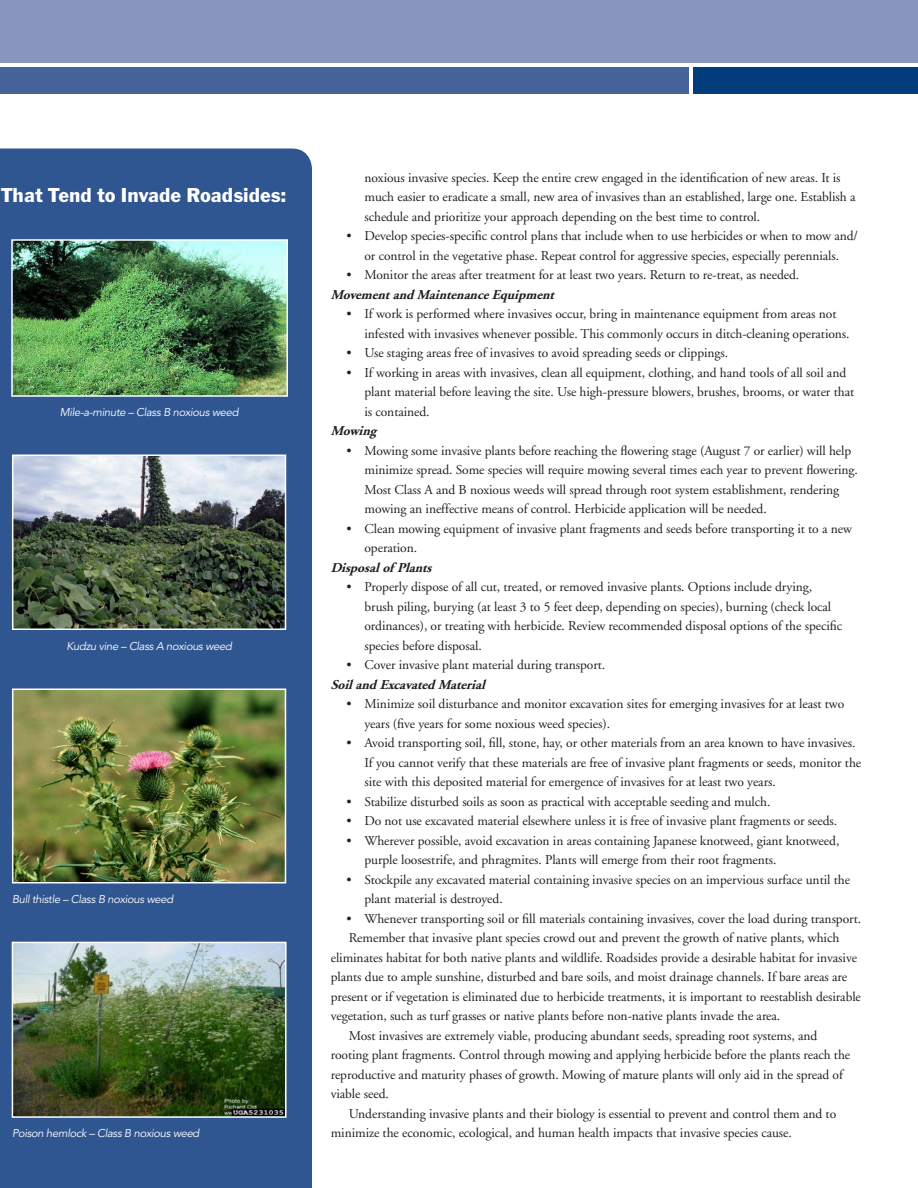
<style>
.page{position:relative;width:918px;height:1188px;background:#fff}
.page>*{position:absolute;margin:0;border:0;box-sizing:border-box;transform-origin:0 0}
.t1{font:21px "Franklin Gothic EF";color:#fff}
._2ND_PARA{font:13.5px/19.5px "Adobe Garamond";letter-spacing:-.005em;color:#231f20}
.SUBHEAD_1{font:italic 700 13.5px "Adobe Garamond";color:#231f20}
.captions{font:italic 11.25px "Avenir";letter-spacing:-.03em;color:#fff}
</style>
<div class="page">
<div style="left:0;top:0;width:918px;height:63px;background:#8696bf"></div>
<div style="left:693px;top:68px;width:225px;height:26px;background:#013d7d"></div>
<div style="left:0;top:68px;width:688px;height:26px;background:#46639a"></div>
<div style="left:0;top:148px;width:312px;height:1040px;background:#305691"></div>
<img style="left:11px;top:454px;width:276px;height:177px">
<img style="left:11px;top:688px;width:276px;height:196px">
<img style="left:11px;top:941px;width:276px;height:178px">
<img style="left:14px;top:242px;width:271px;height:152px">
<div style="left:11px;top:239px;width:277px;height:158px;border:2px solid #fff"></div>
<h1 class="t1" style="left:1px;top:182px;width:286px">That Tend to Invade Roadsides:</h1>
<p class="captions" style="left:60px;top:405px;width:180px">Mile-a-minute – Class B noxious weed</p>
<p class="captions" style="left:66px;top:639px;width:167px">Kudzu vine – Class A noxious weed</p>
<p class="captions" style="left:12px;top:893px;width:163px">Bull thistle – Class B noxious weed</p>
<p class="captions" style="left:12px;top:1127px;width:189px">Poison hemlock – Class B noxious weed</p>
<p class="_2ND_PARA" style="left:364px;top:168px;width:493px">noxious invasive species. Keep the entire crew engaged in the identification of new areas. It is much easier to eradicate a small, new area of invasives than an established, large one. Establish a schedule and prioritize your approach depending on the best time to control.</p>
<p class="_2ND_PARA" style="left:346px;top:226px;width:513px;text-align:center">• Develop species-specific control plans that include when to use herbicides or when to mow and/ or control in the vegetative phase. Repeat control for aggressive species, especially perennials.</p>
<p class="_2ND_PARA" style="left:346px;top:265px;width:454px">• Monitor the areas after treatment for at least two years. Return to re-treat, as needed.</p>
<p class="SUBHEAD_1" style="left:331px;top:287px;width:229px">MovementandMaintenanceEquipment</p>
<p class="_2ND_PARA" style="left:364px;top:304px;width:487px;text-indent:-18px">• If work is performed where invasives occur, bring in maintenance equipment from areas not infested with invasives whenever possible. This commonly occurs in ditch-cleaning operations.</p>
<p class="_2ND_PARA" style="left:346px;top:343px;width:383px">• Use staging areas free of invasives to avoid spreading seeds or clippings.</p>
<p class="_2ND_PARA" style="left:364px;top:363px;width:491px;text-indent:-18px">• If working in areas with invasives, clean all equipment, clothing, and hand tools of all soil and plant material before leaving the site. Use high-pressure blowers, brushes, brooms, or water that is contained.</p>
<p class="SUBHEAD_1" style="left:331px;top:423px;width:51px">Mowing</p>
<p class="_2ND_PARA" style="left:364px;top:441px;width:495px;text-indent:-18px">• Mowing some invasive plants before reaching the flowering stage (August 7 or earlier) will help minimize spread. Some species will require mowing several times each year to prevent flowering.<br>Most Class A and B noxious weeds will spread through root system establishment, rendering mowing an ineffective means of control. Herbicide application will be needed.</p>
<p class="_2ND_PARA" style="left:364px;top:519px;width:489px;text-indent:-18px">• Clean mowing equipment of invasive plant fragments and seeds before transporting it to a new operation.</p>
<p class="SUBHEAD_1" style="left:331px;top:560px;width:106px">Disposalof Plants</p>
<p class="_2ND_PARA" style="left:364px;top:577px;width:479px;text-indent:-18px">• Properly dispose of all cut, treated, or removed invasive plants. Options include drying, brush piling, burying (at least 3 to 5 feet deep, depending on species), burning (check local ordinances), or treating with herbicide. Review recommended disposal options of the specific species before disposal.</p>
<p class="_2ND_PARA" style="left:346px;top:655px;width:260px">• Cover invasive plant material during transport.</p>
<p class="SUBHEAD_1" style="left:331px;top:677px;width:160px">SoilandExcavatedMaterial</p>
<p class="_2ND_PARA" style="left:364px;top:694px;width:481px;text-indent:-18px">• Minimize soil disturbance and monitor excavation sites for emerging invasives for at least two years (five years for some noxious weed species).</p>
<p class="_2ND_PARA" style="left:364px;top:733px;width:498px;text-indent:-18px">• Avoid transporting soil, fill, stone, hay, or other materials from an area known to have invasives.<br>If you cannot verify that these materials are free of invasive plant fragments or seeds, monitor the site with this deposited material for emergence of invasives for at least two years.</p>
<p class="_2ND_PARA" style="left:346px;top:792px;width:425px">• Stabilize disturbed soils as soon as practical with acceptable seeding and mulch.</p>
<p class="_2ND_PARA" style="left:346px;top:811px;width:492px">• Do not use excavated material elsewhere unless it is free of invasive plant fragments or seeds.</p>
<p class="_2ND_PARA" style="left:364px;top:831px;width:476px;text-indent:-18px">• Wherever possible, avoid excavation in areas containing Japanese knotweed, giant knotweed, purple loosestrife, and phragmites. Plants will emerge from their root fragments.</p>
<p class="_2ND_PARA" style="left:364px;top:870px;width:487px;text-indent:-18px">• Stockpile any excavated material containing invasive species on an impervious surface until the plant material is destroyed.</p>
<p class="_2ND_PARA" style="left:346px;top:909px;width:516px">• Whenever transporting soil or fill materials containing invasives, cover the load during transport.</p>
<p class="_2ND_PARA" style="left:331px;top:928px;width:532px;text-indent:18px">Remember that invasive plant species crowd out and prevent the growth of native plants, which eliminates habitat for both native plants and wildlife. Roadsides provide a desirable habitat for invasive plants due to ample sunshine, disturbed and bare soils, and moist drainage channels. If bare areas are present or if vegetation is eliminated due to herbicide treatments, it is important to reestablish desirable vegetation, such as turf grasses or native plants before non-native plants invade the area.</p>
<p class="_2ND_PARA" style="left:331px;top:1026px;width:521px;text-indent:18px">Most invasives are extremely viable, producing abundant seeds, spreading root systems, and rooting plant fragments. Control through mowing and applying herbicide before the plants reach the reproductive and maturity phases of growth. Mowing of mature plants will only aid in the spread of viable seed.</p>
<p class="_2ND_PARA" style="left:331px;top:1104px;width:507px;text-indent:18px">Understanding invasive plants and their biology is essential to prevent and control them and to minimize the economic, ecological, and human health impacts that invasive species cause.</p>
</div>
